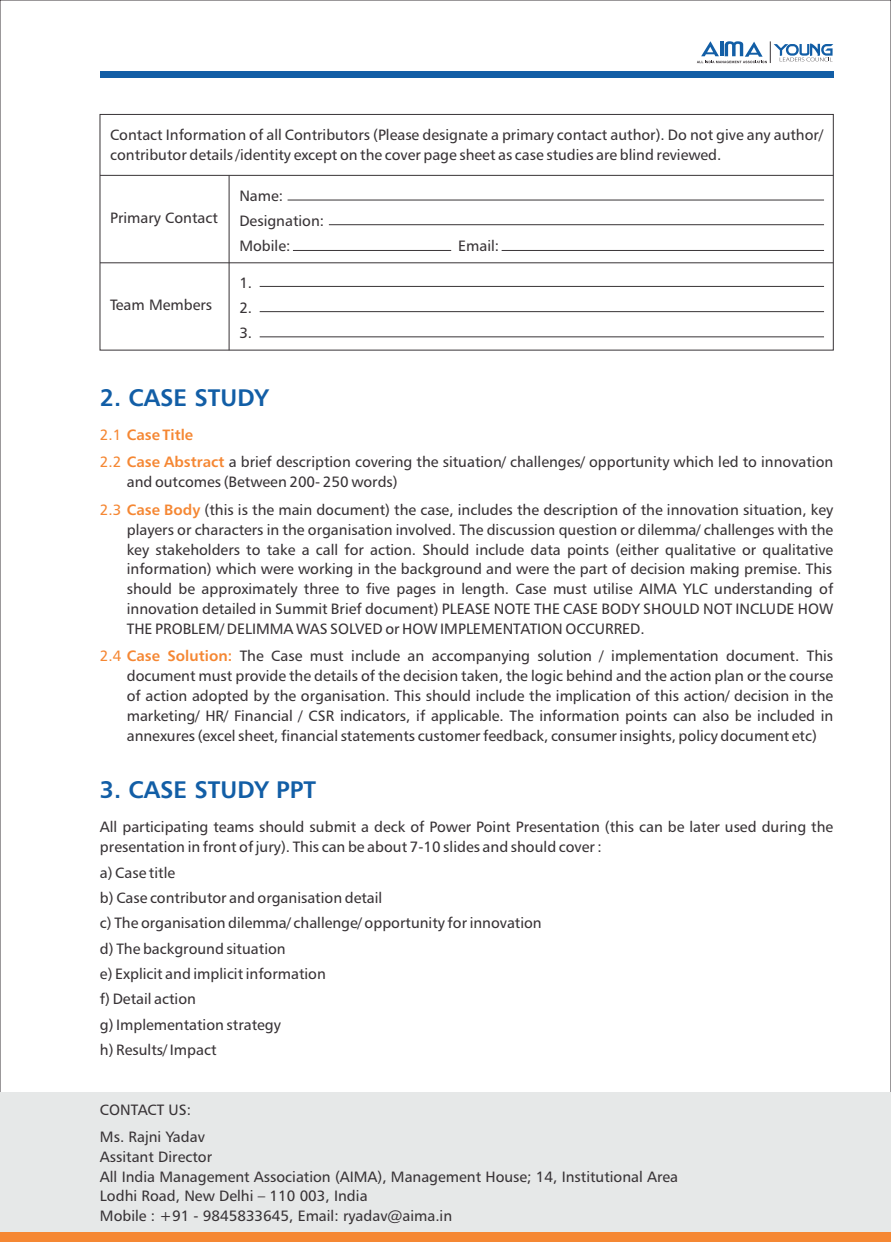
<style>
.page{position:relative;width:891px;height:1242px;background:#fff}
.page>*{position:absolute;margin:0;border:0;box-sizing:border-box;transform-origin:0 0}
.t1{font:24px "Humanist 777 BT Bold B";color:#125ea6}
.t2{font:15px/20px "Humanist 777 BT Roman B";color:#383336}
.t3{font:15px "Humanist 777 BT Bold B";color:#f58733}
.s1{font-family:"Humanist 777 BT Roman B"}
.s2{color:#f58733}
.s3{font-family:"Humanist 777 BT Bold B";color:#f58733}
</style>
<div class="page">
<div style="left:100px;top:71px;width:733px;height:7px;background:#125ea6"></div>
<svg style="left:697px;top:41px;width:136px;height:22px"></svg>
<div style="left:100px;top:114px;width:734px;height:236px;border:1px solid #383336"></div>
<div style="left:0;top:1093px;width:891px;height:149px;background:#e6e8e8"></div>
<div style="left:0;top:1232px;width:891px;height:10px;background:#f58733"></div>
<hr style="left:100px;top:175px;width:733px;height:1px;background:#383336">
<hr style="left:229px;top:175px;width:1px;height:175px;background:#383336">
<hr style="left:100px;top:262px;width:733px;height:1px;background:#383336">
<hr style="left:288px;top:200px;width:536px;height:1px;background:#383336">
<hr style="left:329px;top:224px;width:495px;height:1px;background:#383336">
<hr style="left:502px;top:250px;width:322px;height:1px;background:#383336">
<hr style="left:293px;top:250px;width:158px;height:1px;background:#383336">
<hr style="left:260px;top:286px;width:564px;height:1px;background:#383336">
<hr style="left:260px;top:311px;width:564px;height:1px;background:#383336">
<hr style="left:260px;top:336px;width:564px;height:1px;background:#383336">
<p class="t2" style="left:110px;top:126px;width:715px">Contact Information of all Contributors (Please designate a primary contact author). Do not give any author/ contributor details /identity except on the cover page sheet as case studies are blind reviewed.</p>
<p class="t2" style="left:110px;top:209px;width:109px">Primary Contact</p>
<p class="t2" style="left:110px;top:296px;width:104px">Team Members</p>
<p class="t2" style="left:239px;top:184px;width:86px;line-height:25.2px">Name:<br>Designation:<br>Mobile:</p>
<p class="t2" style="left:239px;top:271px;width:14px;line-height:25.2px;text-align:justify">1.<br>2.<br>3.</p>
<p class="t2" style="left:458px;top:237px;width:43px">Email:</p>
<h1 class="t1" style="left:100px;top:388px;width:171px">2. CASE STUDY</h1>
<p class="t3" style="left:100px;top:429px;width:95px"><span class="s1">2.1</span> Case Title</p>
<p class="t2" style="left:100px;top:454px;width:735px"><span class="s2">2.2</span> <span class="s3">Case Abstract</span> a brief description covering the situation/ challenges/ opportunity which led to innovation</p>
<p class="t2" style="left:100px;top:501px;width:735px"><span class="s2">2.3</span> <span class="s3">Case Body</span> (this is the main document) the case, includes the description of the innovation situation, key</p>
<p class="t2" style="left:127px;top:473px;width:273px">and outcomes (Between 200- 250 words)</p>
<p class="t2" style="left:127px;top:521px;width:708px;text-align:justify">players or characters in the organisation involved. The discussion question or dilemma/ challenges with the key stakeholders to take a call for action. Should include data points (either qualitative or qualitative information) which were working in the background and were the part of decision making premise. This should be approximately three to five pages in length. Case must utilise AIMA YLC understanding of innovation detailed in Summit Brief document) PLEASE NOTE THE CASE BODY SHOULD NOT INCLUDE HOW THE PROBLEM/ DELIMMA WAS SOLVED or HOW IMPLEMENTATION OCCURRED.</p>
<p class="t2" style="left:127px;top:648px;width:708px;text-align:justify;text-indent:113px">The Case must include an accompanying solution / implementation document. This document must provide the details of the decision taken, the logic behind and the action plan or the course of action adopted by the organisation. This should include the implication of this action/ decision in the marketing/ HR/ Financial / CSR indicators, if applicable. The information points can also be included in annexures (excel sheet, financial statements customer feedback, consumer insights, policy document etc)</p>
<h1 class="t1" style="left:100px;top:780px;width:218px">3. CASE STUDY PPT</h1>
<p class="t3" style="left:100px;top:650px;width:134px"><span class="s1">2.4</span> Case Solution:</p>
<p class="t2" style="left:100px;top:819px;width:735px">All participating teams should submit a deck of Power Point Presentation (this can be later used during the presentation in front of jury). This can be about 7-10 slides and should cover :</p>
<p class="t2" style="left:100px;top:861px;width:443px;line-height:25.3px">a) Case title<br>b) Case contributor and organisation detail<br>c) The organisation dilemma/ challenge/ opportunity for innovation d) The background situation<br>e) Explicit and implicit information<br>f) Detail action<br>g) Implementation strategy<br>h) Results/ Impact</p>
<p class="t2" style="left:100px;top:1097px;width:106px;line-height:27.2px">CONTACT US:<br>Ms. Rajni Yadav</p>
<p class="t2" style="left:100px;top:1148px;width:580px">Assitant Director<br>All India Management Association (AIMA), Management House; 14, Institutional Area Lodhi Road, New Delhi – 110 003, India<br>Mobile : +91 - 9845833645, Email: ryadav@aima.in</p>
</div>
